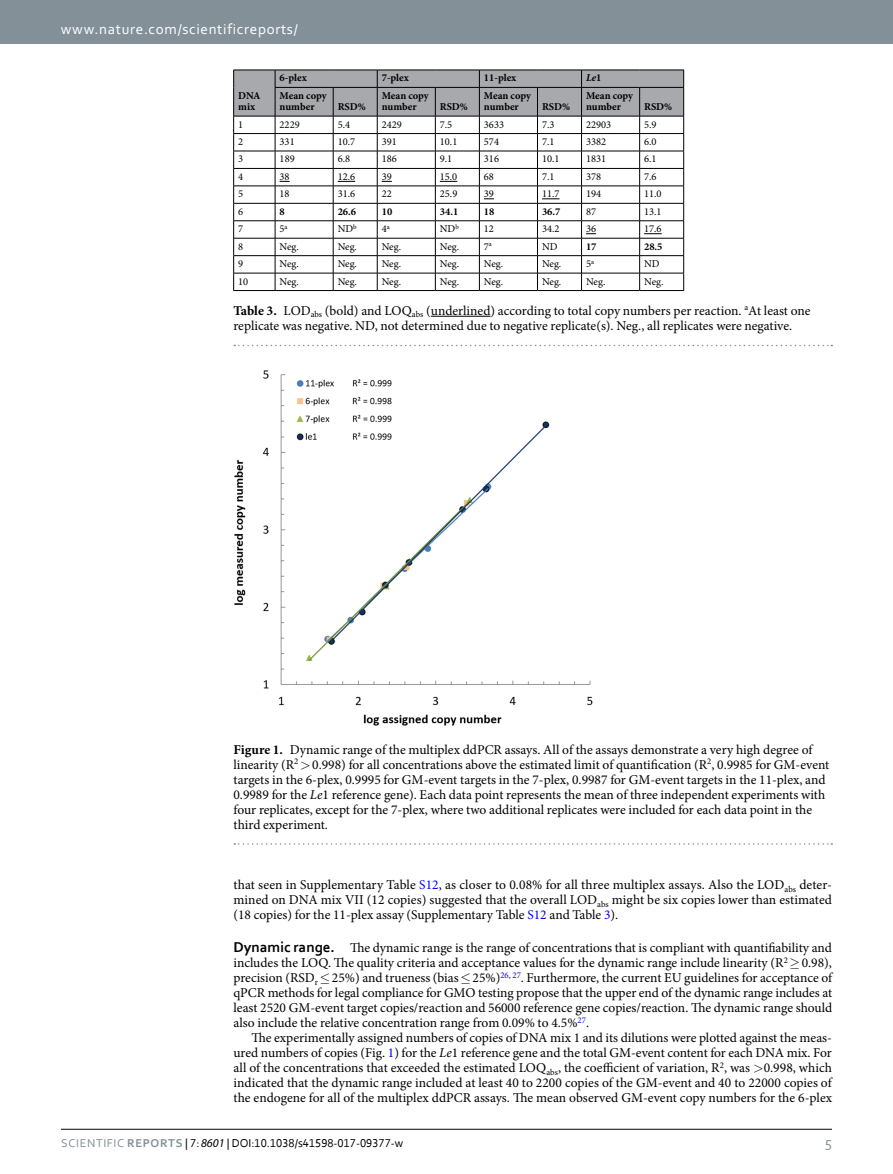
<style>
.page{position:relative;width:893px;height:1174px;background:#fff}
.page>*{position:absolute;margin:0;border:0;box-sizing:border-box;transform-origin:0 0}
.t1{font:15px "Corbel 2";letter-spacing:.045em;color:#fff}
.t2{font:15px "Corbel 2";color:#839097}
.t3{font:13.5px/15px "Minion Pro";color:#000;text-align:justify}
.t4{font:12px "Corbel";color:#000}
.t5{font:10.5px "Minion Pro";color:#000}
.t6{font:700 10.5px/11.2px "Minion Pro";letter-spacing:-.005em;color:#000}
.t7{font:italic 700 10.5px "Minion Pro";color:#000}
.s1{font-style:normal}
.s2{font-weight:700}
.s3{font-style:italic}
.s4{color:#00f}
.s5{font-family:"Corbel";font-weight:700;font-size:15px}
.s6{font-family:"Corbel 2";color:#839097}
.s7{font-family:"Corbel Bold 2";color:#839097}
.s8{font-family:"Myriad Pro";font-style:italic}
</style>
<div class="page">
<div style="left:0;top:0;width:893px;height:43px;background:#839097"></div>
<hr style="left:61px;top:1129px;width:771px;height:1px;background:#000">
<hr style="left:431px;top:316px;width:59px;height:1px;background:#000">
<svg style="left:234px;top:345px;width:598px;height:1px"></svg>
<hr style="left:233px;top:290px;width:42px;height:1px;background:#000">
<hr style="left:275px;top:290px;width:58px;height:1px;background:#000">
<hr style="left:333px;top:290px;width:44px;height:1px;background:#000">
<hr style="left:377px;top:290px;width:58px;height:1px;background:#000">
<hr style="left:435px;top:290px;width:44px;height:1px;background:#000">
<hr style="left:479px;top:290px;width:58px;height:1px;background:#000">
<hr style="left:537px;top:290px;width:45px;height:1px;background:#000">
<hr style="left:582px;top:290px;width:58px;height:1px;background:#000">
<hr style="left:640px;top:290px;width:44px;height:1px;background:#000">
<svg style="left:233px;top:70px;width:451px;height:220px"></svg>
<img style="left:234px;top:370px;width:359px;height:356px">
<svg style="left:234px;top:843px;width:598px;height:1px"></svg>
<p class="t1" style="left:61px;top:19px;width:238px">www.nature.com/scientificreports/</p>
<p class="t6" style="left:238px;top:90px;width:24px">DNA mix</p>
<p class="t6" style="left:280px;top:72px;width:29px">6-plex</p>
<p class="t6" style="left:382px;top:72px;width:29px">7-plex</p>
<p class="t6" style="left:484px;top:72px;width:34px">11-plex</p>
<p class="t7" style="left:586px;top:71px;width:17px">Le<span class="s1">1</span></p>
<p class="t6" style="left:280px;top:90px;width:49px">Mean copy number</p>
<p class="t6" style="left:338px;top:101px;width:30px">RSD%</p>
<p class="t6" style="left:382px;top:90px;width:49px">Mean copy number</p>
<p class="t6" style="left:440px;top:101px;width:30px">RSD%</p>
<p class="t6" style="left:484px;top:90px;width:49px">Mean copy number</p>
<p class="t6" style="left:542px;top:101px;width:30px">RSD%</p>
<p class="t6" style="left:586px;top:90px;width:49px">Mean copy number</p>
<p class="t6" style="left:644px;top:101px;width:30px">RSD%</p>
<p class="t5" style="left:238px;top:117px;width:7px">1</p>
<p class="t5" style="left:280px;top:117px;width:22px">2229</p>
<p class="t5" style="left:338px;top:117px;width:14px">5.4</p>
<p class="t5" style="left:382px;top:117px;width:22px">2429</p>
<p class="t5" style="left:440px;top:117px;width:14px">7.5</p>
<p class="t5" style="left:484px;top:117px;width:22px">3633</p>
<p class="t5" style="left:542px;top:117px;width:14px">7.3</p>
<p class="t5" style="left:586px;top:117px;width:27px">22903</p>
<p class="t5" style="left:644px;top:117px;width:14px">5.9</p>
<p class="t5" style="left:238px;top:135px;width:7px">2</p>
<p class="t5" style="left:280px;top:135px;width:17px">331</p>
<p class="t5" style="left:338px;top:135px;width:19px">10.7</p>
<p class="t5" style="left:382px;top:135px;width:17px">391</p>
<p class="t5" style="left:440px;top:135px;width:19px">10.1</p>
<p class="t5" style="left:484px;top:135px;width:17px">574</p>
<p class="t5" style="left:542px;top:135px;width:14px">7.1</p>
<p class="t5" style="left:586px;top:135px;width:22px">3382</p>
<p class="t5" style="left:644px;top:135px;width:14px">6.0</p>
<p class="t5" style="left:238px;top:152px;width:7px">3</p>
<p class="t5" style="left:280px;top:152px;width:17px">189</p>
<p class="t5" style="left:338px;top:152px;width:14px">6.8</p>
<p class="t5" style="left:382px;top:152px;width:17px">186</p>
<p class="t5" style="left:440px;top:152px;width:14px">9.1</p>
<p class="t5" style="left:484px;top:152px;width:17px">316</p>
<p class="t5" style="left:542px;top:152px;width:19px">10.1</p>
<p class="t5" style="left:586px;top:152px;width:22px">1831</p>
<p class="t5" style="left:644px;top:152px;width:14px">6.1</p>
<p class="t5" style="left:238px;top:169px;width:7px">4</p>
<p class="t5" style="left:280px;top:169px;width:12px">38</p>
<p class="t5" style="left:338px;top:169px;width:19px">12.6</p>
<p class="t5" style="left:382px;top:169px;width:12px">39</p>
<p class="t5" style="left:440px;top:169px;width:19px">15.0</p>
<p class="t5" style="left:484px;top:169px;width:12px">68</p>
<p class="t5" style="left:542px;top:169px;width:14px">7.1</p>
<p class="t5" style="left:586px;top:169px;width:17px">378</p>
<p class="t5" style="left:644px;top:169px;width:14px">7.6</p>
<p class="t5" style="left:238px;top:187px;width:7px">5</p>
<p class="t5" style="left:280px;top:187px;width:12px">18</p>
<p class="t5" style="left:338px;top:187px;width:19px">31.6</p>
<p class="t5" style="left:382px;top:187px;width:12px">22</p>
<p class="t5" style="left:440px;top:187px;width:19px">25.9</p>
<p class="t5" style="left:484px;top:187px;width:12px">39</p>
<p class="t5" style="left:542px;top:187px;width:19px">11.7</p>
<p class="t5" style="left:586px;top:187px;width:17px">194</p>
<p class="t5" style="left:644px;top:187px;width:19px">11.0</p>
<p class="t5" style="left:238px;top:204px;width:7px">6</p>
<p class="t6" style="left:280px;top:206px;width:7px">8</p>
<p class="t6" style="left:338px;top:206px;width:20px">26.6</p>
<p class="t6" style="left:382px;top:206px;width:12px">10</p>
<p class="t6" style="left:440px;top:206px;width:20px">34.1</p>
<p class="t6" style="left:484px;top:206px;width:12px">18</p>
<p class="t6" style="left:542px;top:206px;width:20px">36.7</p>
<p class="t5" style="left:586px;top:204px;width:12px">87</p>
<p class="t5" style="left:644px;top:204px;width:19px">13.1</p>
<p class="t5" style="left:238px;top:222px;width:7px">7</p>
<p class="t5" style="left:280px;top:222px;width:10px">5<sup>a</sup></p>
<p class="t5" style="left:338px;top:222px;width:21px">ND<sup>b</sup></p>
<p class="t5" style="left:382px;top:222px;width:10px">4<sup>a</sup></p>
<p class="t5" style="left:440px;top:222px;width:21px">ND<sup>b</sup></p>
<p class="t5" style="left:484px;top:222px;width:12px">12</p>
<p class="t5" style="left:542px;top:222px;width:19px">34.2</p>
<p class="t5" style="left:586px;top:222px;width:12px">36</p>
<p class="t5" style="left:644px;top:222px;width:19px">17.6</p>
<p class="t5" style="left:238px;top:239px;width:7px">8</p>
<p class="t5" style="left:280px;top:239px;width:21px">Neg.</p>
<p class="t5" style="left:338px;top:239px;width:21px">Neg.</p>
<p class="t5" style="left:382px;top:239px;width:21px">Neg.</p>
<p class="t5" style="left:440px;top:239px;width:21px">Neg.</p>
<p class="t5" style="left:484px;top:239px;width:10px">7<sup>a</sup></p>
<p class="t5" style="left:542px;top:239px;width:17px">ND</p>
<p class="t6" style="left:586px;top:240px;width:12px">17</p>
<p class="t6" style="left:644px;top:240px;width:20px">28.5</p>
<p class="t5" style="left:238px;top:257px;width:7px">9</p>
<p class="t5" style="left:280px;top:257px;width:21px">Neg.</p>
<p class="t5" style="left:338px;top:257px;width:21px">Neg.</p>
<p class="t5" style="left:382px;top:257px;width:21px">Neg.</p>
<p class="t5" style="left:440px;top:257px;width:21px">Neg.</p>
<p class="t5" style="left:484px;top:257px;width:21px">Neg.</p>
<p class="t5" style="left:542px;top:257px;width:21px">Neg.</p>
<p class="t5" style="left:586px;top:257px;width:10px">5<sup>a</sup></p>
<p class="t5" style="left:644px;top:257px;width:17px">ND</p>
<p class="t5" style="left:238px;top:274px;width:12px">10</p>
<p class="t5" style="left:280px;top:274px;width:21px">Neg.</p>
<p class="t5" style="left:338px;top:274px;width:21px">Neg.</p>
<p class="t5" style="left:382px;top:274px;width:21px">Neg.</p>
<p class="t5" style="left:440px;top:274px;width:21px">Neg.</p>
<p class="t5" style="left:484px;top:274px;width:21px">Neg.</p>
<p class="t5" style="left:542px;top:274px;width:21px">Neg.</p>
<p class="t5" style="left:586px;top:274px;width:21px">Neg.</p>
<p class="t5" style="left:644px;top:274px;width:21px">Neg.</p>
<p class="t3" style="left:233px;top:303px;width:579px"><span class="s2">Table 3.</span> LOD<sub>abs</sub> (bold) and LOQ<sub>abs</sub> (underlined) according to total copy numbers per reaction. <sup>a</sup>At least one replicate was negative. ND, not determined due to negative replicate(s). Neg., all replicates were negative.</p>
<p class="t3" style="left:233px;top:742px;width:597px;text-align:left"><span class="s2">Figure 1.</span> Dynamic range of the multiplex ddPCR assays. All of the assays demonstrate a very high degree of linearity (R<sup>2</sup> 0.998) for all concentrations above the estimated limit of quantification (R<sup>2</sup>, 0.9985 for GM-event targets in the 6-plex, 0.9995 for GM-event targets in the 7-plex, 0.9987 for GM-event targets in the 11-plex, and 0.9989 for the <span class="s3">Le</span>1 reference gene). Each data point represents the mean of three independent experiments with four replicates, except for the 7-plex, where two additional replicates were included for each data point in the third experiment.</p>
<p class="t3" style="left:233px;top:877px;width:600px">that seen in Supplementary Table <span class="s4">S12</span>, as closer to 0.08% for all three multiplex assays. Also the LOD<sub>abs</sub> deter&shy;mined on DNA mix VII (12 copies) suggested that the overall LOD<sub>abs</sub> might be six copies lower than estimated (18 copies) for the 11-plex assay (Supplementary Table <span class="s4">S12</span> and Table <span class="s4">3</span>).</p>
<p class="t3" style="left:233px;top:940px;width:600px"><span class="s5">Dynamic range.</span> The dynamic range is the range of concentrations that is compliant with quantifiability and includes the LOQ. The quality criteria and acceptance values for the dynamic range include linearity (R<sup>2</sup> ≥0.98), precision (RSD<sub>r</sub> ≤25%) and trueness (bias≤25%)<sup>26</sup><sup>,</sup> <sup>27</sup>. Furthermore, the current EU guidelines for acceptance of qPCR methods for legal compliance for GMO testing propose that the upper end of the dynamic range includes at least 2520 GM-event target copies/reaction and 56000 reference gene copies/reaction. The dynamic range should also include the relative concentration range from 0.09% to 4.5%<sup>27</sup>.</p>
<p class="t3" style="left:233px;top:1030px;width:600px;text-indent:18px">The experimentally assigned numbers of copies of DNA mix 1 and its dilutions were plotted against the meas&shy;ured numbers of copies (Fig. <span class="s4">1</span>) for the <span class="s3">Le</span>1 reference gene and the total GM-event content for each DNA mix. For all of the concentrations that exceeded the estimated LOQ<sub>abs</sub>, the coefficient of variation, R<sup>2</sup>, was 0.998, which indicated that the dynamic range included at least 40 to 2200 copies of the GM-event and 40 to 22000 copies of the endogene for all of the multiplex ddPCR assays. The mean observed GM-event copy numbers for the 6-plex</p>
<p class="t4" style="left:61px;top:1135px;width:344px"><span class="s6">ScieNtific</span> <span class="s7">REPORTS</span> | 7: <span class="s8">8601</span> | DOI:10.1038/s41598-017-09377-w</p>
<p class="t2" style="left:825px;top:1132px;width:9px">5</p>
</div>
